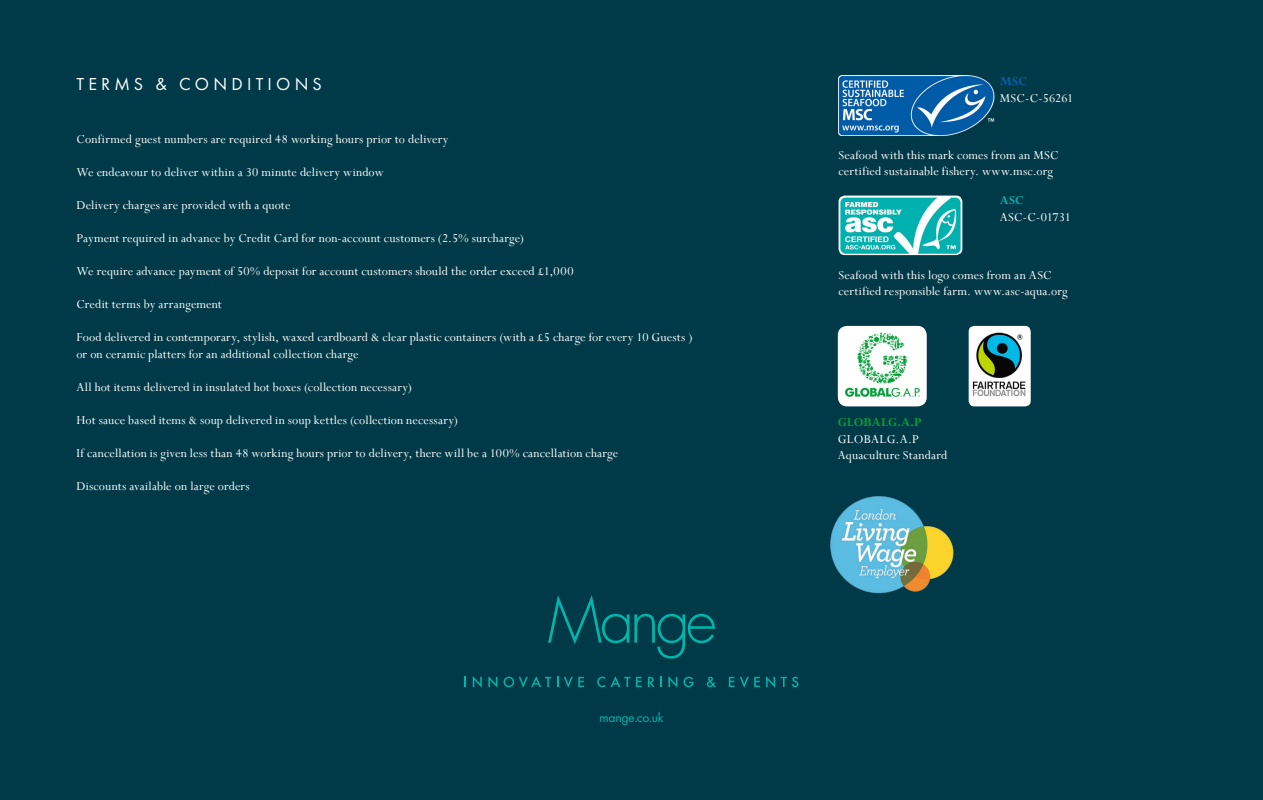
<style>
.page{position:relative;width:1263px;height:800px;background:#fff}
.page>*{position:absolute;margin:0;border:0;box-sizing:border-box;transform-origin:0 0}
.Food_title{font:18px "Futura PT";letter-spacing:.235em;color:#fff}
.Food_description{font:13.5px/16.5px "Perpetua";letter-spacing:.01em;color:#fff}
.t1{font:13.5px "Futura PT";letter-spacing:-.02em;color:#00b5a9}
.s1{font-weight:700;color:#0164b0}
.s2{font-weight:700;color:#00b1ab}
.s3{font-weight:700;color:#00a134}
</style>
<div class="page">
<div style="left:0;top:0;width:1263px;height:799px;background:#003a48"></div>
<svg style="left:464px;top:676px;width:2px;height:11px"></svg>
<svg style="left:473px;top:676px;width:9px;height:11px"></svg>
<svg style="left:488px;top:676px;width:9px;height:11px"></svg>
<svg style="left:503px;top:676px;width:48px;height:11px"></svg>
<svg style="left:564px;top:676px;width:20px;height:11px"></svg>
<svg style="left:597px;top:676px;width:33px;height:11px"></svg>
<svg style="left:636px;top:676px;width:6px;height:11px"></svg>
<svg style="left:648px;top:676px;width:6px;height:11px"></svg>
<svg style="left:660px;top:676px;width:2px;height:11px"></svg>
<svg style="left:668px;top:676px;width:9px;height:11px"></svg>
<svg style="left:683px;top:676px;width:10px;height:11px"></svg>
<svg style="left:707px;top:676px;width:9px;height:11px"></svg>
<svg style="left:729px;top:676px;width:5px;height:11px"></svg>
<svg style="left:740px;top:676px;width:20px;height:11px"></svg>
<svg style="left:766px;top:676px;width:9px;height:11px"></svg>
<svg style="left:781px;top:676px;width:17px;height:11px"></svg>
<svg style="left:548px;top:595px;width:167px;height:63px"></svg>
<img style="left:838px;top:76px;width:157px;height:59px">
<img style="left:838px;top:195px;width:124px;height:60px">
<img style="left:830px;top:496px;width:124px;height:98px">
<img style="left:969px;top:326px;width:62px;height:80px">
<img style="left:838px;top:326px;width:89px;height:80px">
<p class="Food_title" style="left:77px;top:74px;width:247px">TERMS &amp; CONDITIONS</p>
<p class="Food_description" style="left:76px;top:131px;width:373px">Confirmed guest numbers are required 48 working hours prior to delivery</p>
<p class="Food_description" style="left:76px;top:164px;width:309px">We endeavour to deliver within a 30 minute delivery window</p>
<p class="Food_description" style="left:76px;top:197px;width:216px">Delivery charges are provided with a quote</p>
<p class="Food_description" style="left:76px;top:230px;width:449px">Payment required in advance by Credit Card for non-account customers (2.5% surcharge)</p>
<p class="Food_description" style="left:76px;top:263px;width:499px">We require advance payment of 50% deposit for account customers should the order exceed £1,000</p>
<p class="Food_description" style="left:76px;top:296px;width:147px">Credit terms by arrangement</p>
<p class="Food_description" style="left:76px;top:329px;width:618px">Food delivered in contemporary, stylish, waxed cardboard &amp; clear plastic containers (with a £5 charge for every 10 Guests ) or on ceramic platters for an additional collection charge</p>
<p class="Food_description" style="left:76px;top:378px;width:337px">All hot items delivered in insulated hot boxes (collection necessary)</p>
<p class="Food_description" style="left:76px;top:411px;width:383px">Hot sauce based items &amp; soup delivered in soup kettles (collection necessary)</p>
<p class="Food_description" style="left:76px;top:444px;width:543px">If cancellation is given less than 48 working hours prior to delivery, there will be a 100% cancellation charge</p>
<p class="Food_description" style="left:76px;top:477px;width:175px">Discounts available on large orders</p>
<p class="t1" style="left:600px;top:709px;width:65px">mange.co.uk</p>
<p class="Food_description" style="left:1000px;top:73px;width:75px"><span class="s1">MSC<br></span>MSC-C-56261</p>
<p class="Food_description" style="left:838px;top:146px;width:221px">Seafood with this mark comes from an MSC certified sustainable fishery. www.msc.org</p>
<p class="Food_description" style="left:1000px;top:191px;width:73px"><span class="s2">ASC<br></span>ASC-C-01731</p>
<p class="Food_description" style="left:838px;top:266px;width:231px">Seafood with this logo comes from an ASC certified responsible farm. www.asc-aqua.org</p>
<p class="Food_description" style="left:838px;top:414px;width:111px"><span class="s3">GLOBALG.A.P<br></span>GLOBALG.A.P<br>Aquaculture Standard</p>
</div>
